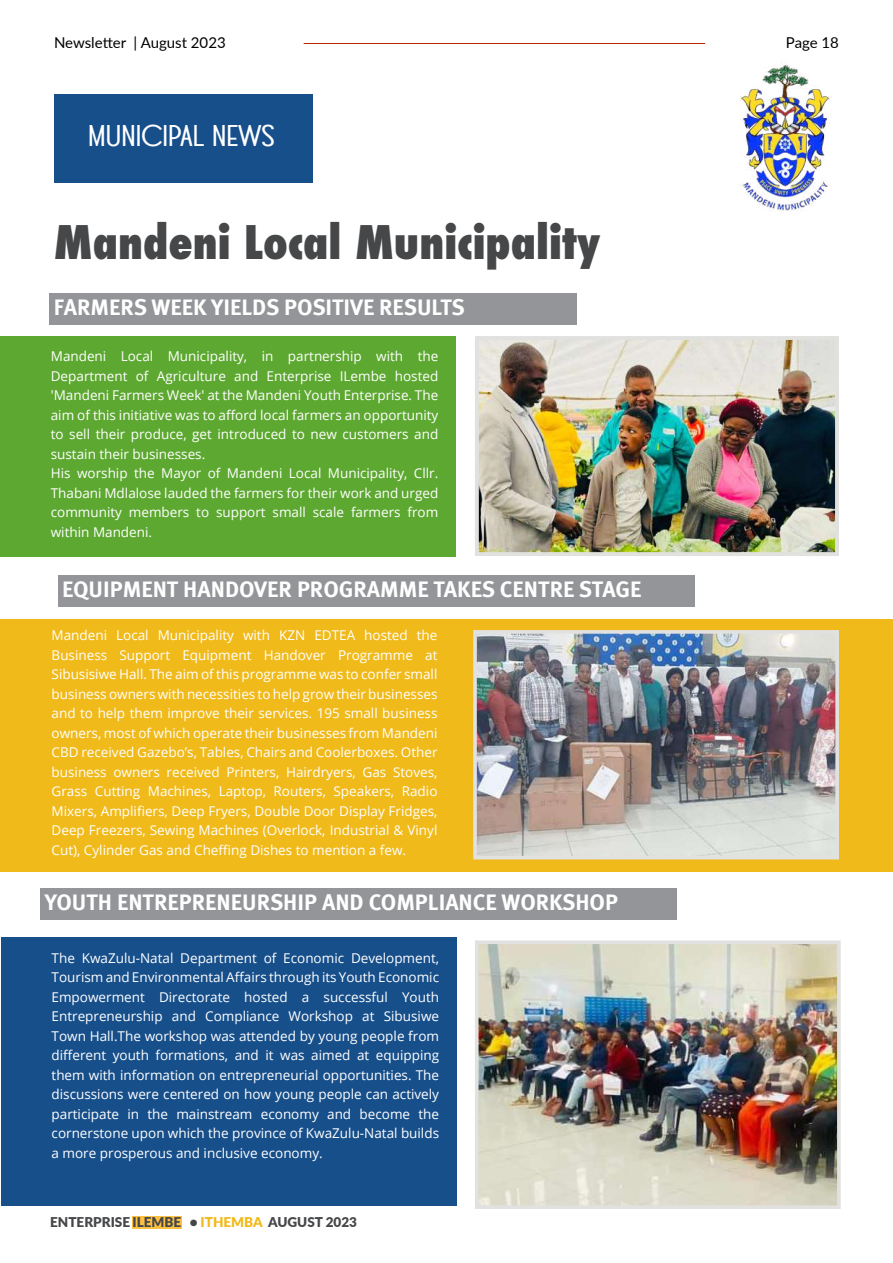
<style>
.page{position:relative;width:893px;height:1263px;background:#fff}
.page>*{position:absolute;margin:0;border:0;box-sizing:border-box;transform-origin:0 0}
.t1{font:800 condensed 45px "Futura";color:#464749}
.t2{font:30px "Century Glamour";color:#fff}
.t3{font:700 22.5px "Meta Pro";color:#fff}
.t4{font:15px "Lato";color:#000}
.t5{font:13.5px/19.5px "Open Sans";color:#fff;text-align:justify}
.t6{font:900 13.5px "Lato";color:#464749}
.s1{color:#f1ba1b}
</style>
<div class="page">
<div style="left:0;top:336px;width:455px;height:220px;background:#5da831"></div>
<div style="left:1px;top:938px;width:455px;height:268px;background:#174f8b"></div>
<div style="left:1px;top:620px;width:892px;height:252px;background:#f1ba1b"></div>
<hr style="left:892px;top:344px;width:1px;height:240px;background:#174f8b">
<img style="left:480px;top:341px;width:354px;height:210px">
<div style="left:475px;top:336px;width:364px;height:220px;border:4px solid #e1e1e0"></div>
<img style="left:478px;top:635px;width:356px;height:219px">
<div style="left:473px;top:630px;width:366px;height:229px;border:4px solid #e1e1e0"></div>
<img style="left:480px;top:945px;width:356px;height:259px">
<div style="left:475px;top:940px;width:366px;height:269px;border:4px solid #e1e1e0"></div>
<div style="left:49px;top:294px;width:528px;height:31px;background:#939598"></div>
<img style="left:740px;top:63px;width:92px;height:148px">
<div style="left:58px;top:575px;width:636px;height:31px;background:#939598"></div>
<div style="left:40px;top:888px;width:637px;height:32px;background:#939598"></div>
<div style="left:54px;top:94px;width:259px;height:88px;background:#174f8b"></div>
<div style="left:133px;top:1216px;width:49px;height:12px;background:#fec041"></div>
<hr style="left:304px;top:43px;width:401px;height:1px;background:#ba2800">
<p class="t4" style="left:54px;top:32px;width:173px">Newsletter | August 2023</p>
<h2 class="t2" style="left:88px;top:119px;width:188px">MUNICIPAL NEWS</h2>
<h1 class="t1" style="left:54px;top:212px;width:548px">Mandeni Local Municipality</h1>
<h3 class="t3" style="left:54px;top:290px;width:413px">FARMERS WEEK YIELDS POSITIVE RESULTS</h3>
<p class="t5" style="left:51px;top:346px;width:389px;text-align:left">Mandeni Local Municipality, in partnership with the Department of Agriculture and Enterprise ILembe hosted 'Mandeni Farmers Week' at the Mandeni Youth Enterprise. The aim of this initiative was to afford local farmers an opportunity to sell their produce, get introduced to new customers and sustain their businesses.<br>His worship the Mayor of Mandeni Local Municipality, Cllr.<br>Thabani Mdlalose lauded the farmers for their work and urged community members to support small scale farmers from within Mandeni.</p>
<h3 class="t3" style="left:62px;top:571px;width:581px">EQUIPMENT HANDOVER PROGRAMME TAKES CENTRE STAGE</h3>
<p class="t5" style="left:52px;top:625px;width:387px">Mandeni Local Municipality with KZN EDTEA hosted the Business Support Equipment Handover Programme at Sibusisiwe Hall. The aim of this programme was to confer small business owners with necessities to help grow their businesses and to help them improve their services. 195 small business owners, most of which operate their businesses from Mandeni CBD received Gazebo’s, Tables, Chairs and Coolerboxes. Other business owners received Printers, Hairdryers, Gas Stoves, Grass Cutting Machines, Laptop, Routers, Speakers, Radio Mixers, Amplifiers, Deep Fryers, Double Door Display Fridges, Deep Freezers, Sewing Machines (Overlock, Industrial &amp; Vinyl Cut), Cylinder Gas and Cheffing Dishes to mention a few.</p>
<h3 class="t3" style="left:45px;top:885px;width:575px">YOUTH ENTREPRENEURSHIP AND COMPLIANCE WORKSHOP</h3>
<p class="t5" style="left:52px;top:948px;width:389px">The KwaZulu-Natal Department of Economic Development, Tourism and Environmental Affairs through its Youth Economic Empowerment Directorate hosted a successful Youth Entrepreneurship and Compliance Workshop at Sibusiwe Town Hall.The workshop was attended by young people from different youth formations, and it was aimed at equipping them with information on entrepreneurial opportunities. The discussions were centered on how young people can actively participate in the mainstream economy and become the cornerstone upon which the province of KwaZulu-Natal builds a more prosperous and inclusive economy.</p>
<p class="t6" style="left:50px;top:1212px;width:308px">ENTERPRISE ILEMBE • <span class="s1">ITHEMBA</span> AUGUST 2023</p>
<p class="t4" style="left:786px;top:32px;width:55px">Page 18</p>
</div>
